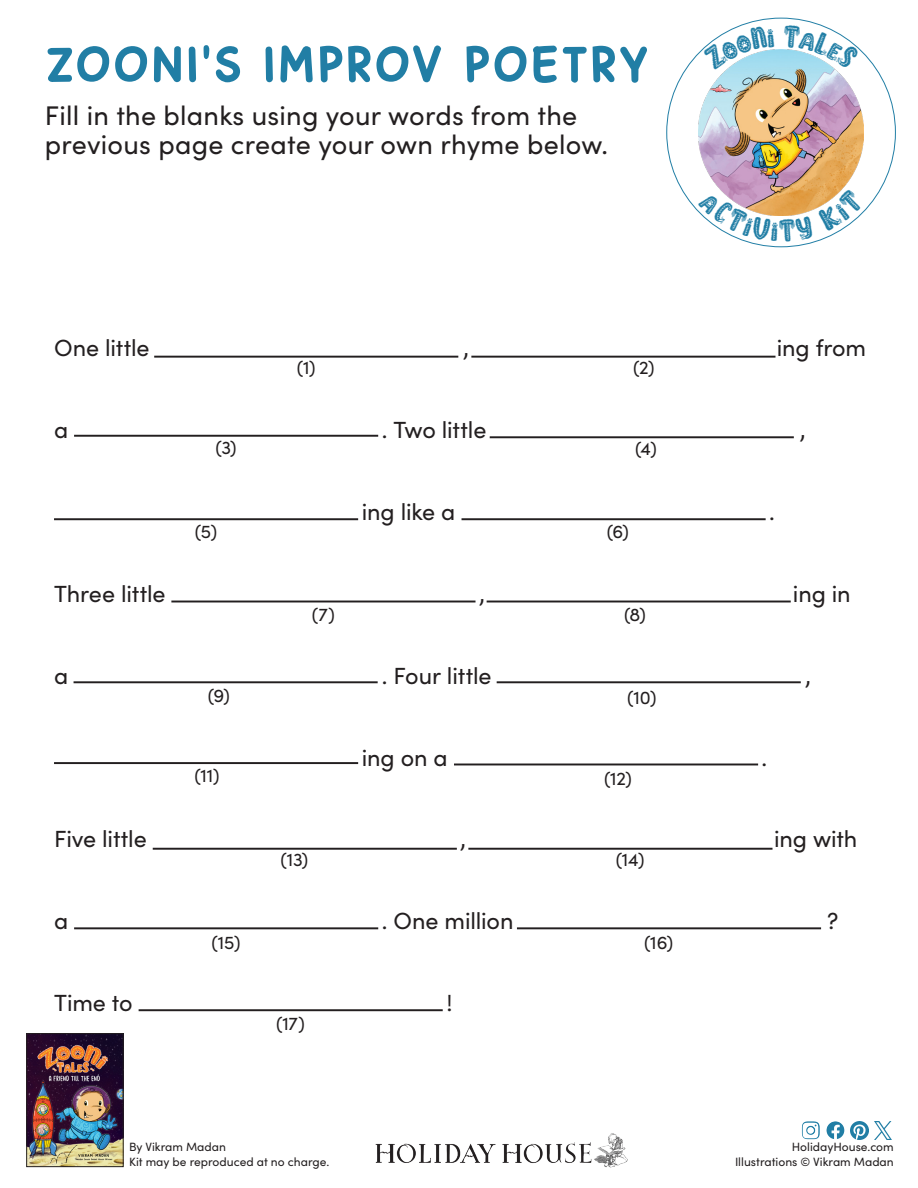
<style>
.page{position:relative;width:918px;height:1188px;background:#fff}
.page>*{position:absolute;margin:0;border:0;box-sizing:border-box;transform-origin:0 0}
.t1{font:900 51px "Sunbird";letter-spacing:.015em;color:#217ea5}
.t2{font:27px/29.1px "Sofia Pro";letter-spacing:.01em;color:#231f20}
.t3{font:23.4px "Sofia Pro";letter-spacing:-.005em;color:#231f20}
.t4{font:18.6px "Sofia Pro";letter-spacing:-.01em;color:#231f20}
.t5{font:12px/14.4px "Sofia Pro";color:#231f20;text-align:right}
</style>
<div class="page">
<img style="left:698px;top:50px;width:165px;height:138px">
<img style="left:827px;top:1121px;width:17px;height:18px">
<img style="left:851px;top:1121px;width:18px;height:18px">
<img style="left:874px;top:1121px;width:18px;height:18px">
<img style="left:802px;top:1121px;width:18px;height:18px">
<img style="left:375px;top:1133px;width:253px;height:35px">
<hr style="left:154px;top:356px;width:304px;height:2px;background:#231f20">
<hr style="left:171px;top:601px;width:305px;height:1px;background:#231f20">
<hr style="left:471px;top:356px;width:305px;height:2px;background:#231f20">
<hr style="left:487px;top:601px;width:304px;height:1px;background:#231f20">
<hr style="left:74px;top:435px;width:304px;height:2px;background:#231f20">
<hr style="left:54px;top:518px;width:304px;height:2px;background:#231f20">
<hr style="left:490px;top:436px;width:304px;height:2px;background:#231f20">
<hr style="left:462px;top:518px;width:304px;height:2px;background:#231f20">
<hr style="left:74px;top:681px;width:304px;height:2px;background:#231f20">
<hr style="left:497px;top:681px;width:304px;height:2px;background:#231f20">
<hr style="left:54px;top:762px;width:304px;height:2px;background:#231f20">
<hr style="left:454px;top:764px;width:304px;height:1px;background:#231f20">
<hr style="left:153px;top:848px;width:304px;height:2px;background:#231f20">
<hr style="left:468px;top:848px;width:305px;height:2px;background:#231f20">
<hr style="left:74px;top:927px;width:304px;height:2px;background:#231f20">
<hr style="left:517px;top:927px;width:304px;height:2px;background:#231f20">
<hr style="left:139px;top:1009px;width:304px;height:2px;background:#231f20">
<img style="left:28px;top:1035px;width:94px;height:130px">
<div style="left:26px;top:1033px;width:98px;height:134px;border:1px solid #231f20"></div>
<svg style="left:702px;top:26px;width:73px;height:44px"></svg>
<svg style="left:783px;top:24px;width:77px;height:46px"></svg>
<svg style="left:698px;top:188px;width:166px;height:54px"></svg>
<p class="t1" style="left:45px;top:34px;width:606px">ZOONI'S IMPROV POETRY</p>
<p class="t2" style="left:45px;top:100px;width:565px">Fill in the blanks using your words from the previous page create your own rhyme below.</p>
<p class="t3" style="left:54px;top:331px;width:97px">One little</p>
<p class="t4" style="left:297px;top:354px;width:20px">(1)</p>
<p class="t3" style="left:463px;top:331px;width:7px">,</p>
<p class="t3" style="left:54px;top:413px;width:16px">a</p>
<p class="t3" style="left:382px;top:413px;width:106px">. Two little</p>
<p class="t3" style="left:54px;top:577px;width:113px">Three little</p>
<p class="t4" style="left:216px;top:434px;width:23px">(3)</p>
<p class="t4" style="left:195px;top:518px;width:24px">(5)</p>
<p class="t3" style="left:362px;top:495px;width:95px">ing like a</p>
<p class="t4" style="left:312px;top:601px;width:25px">(7)</p>
<p class="t3" style="left:479px;top:577px;width:7px">,</p>
<p class="t3" style="left:54px;top:658px;width:16px">a</p>
<p class="t3" style="left:382px;top:658px;width:111px">. Four little</p>
<p class="t3" style="left:54px;top:822px;width:94px">Five little</p>
<p class="t4" style="left:208px;top:682px;width:24px">(9)</p>
<p class="t4" style="left:195px;top:762px;width:27px">(11)</p>
<p class="t4" style="left:281px;top:846px;width:29px">(13)</p>
<p class="t3" style="left:362px;top:740px;width:87px">ing on a</p>
<p class="t3" style="left:461px;top:822px;width:7px">,</p>
<p class="t4" style="left:633px;top:354px;width:23px">(2)</p>
<p class="t4" style="left:635px;top:435px;width:23px">(4)</p>
<p class="t4" style="left:607px;top:518px;width:24px">(6)</p>
<p class="t4" style="left:624px;top:601px;width:23px">(8)</p>
<p class="t4" style="left:627px;top:684px;width:31px">(10)</p>
<p class="t4" style="left:604px;top:765px;width:29px">(12)</p>
<p class="t4" style="left:616px;top:846px;width:30px">(14)</p>
<p class="t3" style="left:777px;top:331px;width:91px">ing from</p>
<p class="t3" style="left:800px;top:413px;width:7px">,</p>
<p class="t3" style="left:769px;top:495px;width:7px">.</p>
<p class="t3" style="left:793px;top:577px;width:59px">ing in</p>
<p class="t3" style="left:805px;top:658px;width:7px">,</p>
<p class="t3" style="left:761px;top:740px;width:7px">.</p>
<p class="t3" style="left:774px;top:822px;width:85px">ing with</p>
<p class="t3" style="left:54px;top:904px;width:16px">a</p>
<p class="t3" style="left:382px;top:904px;width:133px">. One million</p>
<p class="t3" style="left:827px;top:904px;width:13px">?</p>
<p class="t4" style="left:212px;top:929px;width:31px">(15)</p>
<p class="t3" style="left:54px;top:986px;width:80px">Time to</p>
<p class="t3" style="left:446px;top:986px;width:8px">!</p>
<p class="t4" style="left:276px;top:1010px;width:30px">(17)</p>
<p class="t5" style="left:129px;top:1139px;width:202px;text-align:left">By Vikram Madan<br>Kit may be reproduced at no charge.</p>
<p class="t4" style="left:644px;top:929px;width:31px">(16)</p>
<p class="t5" style="left:735px;top:1139px;width:160px">HolidayHouse.com<br>Illustrations © Vikram Madan</p>
</div>
